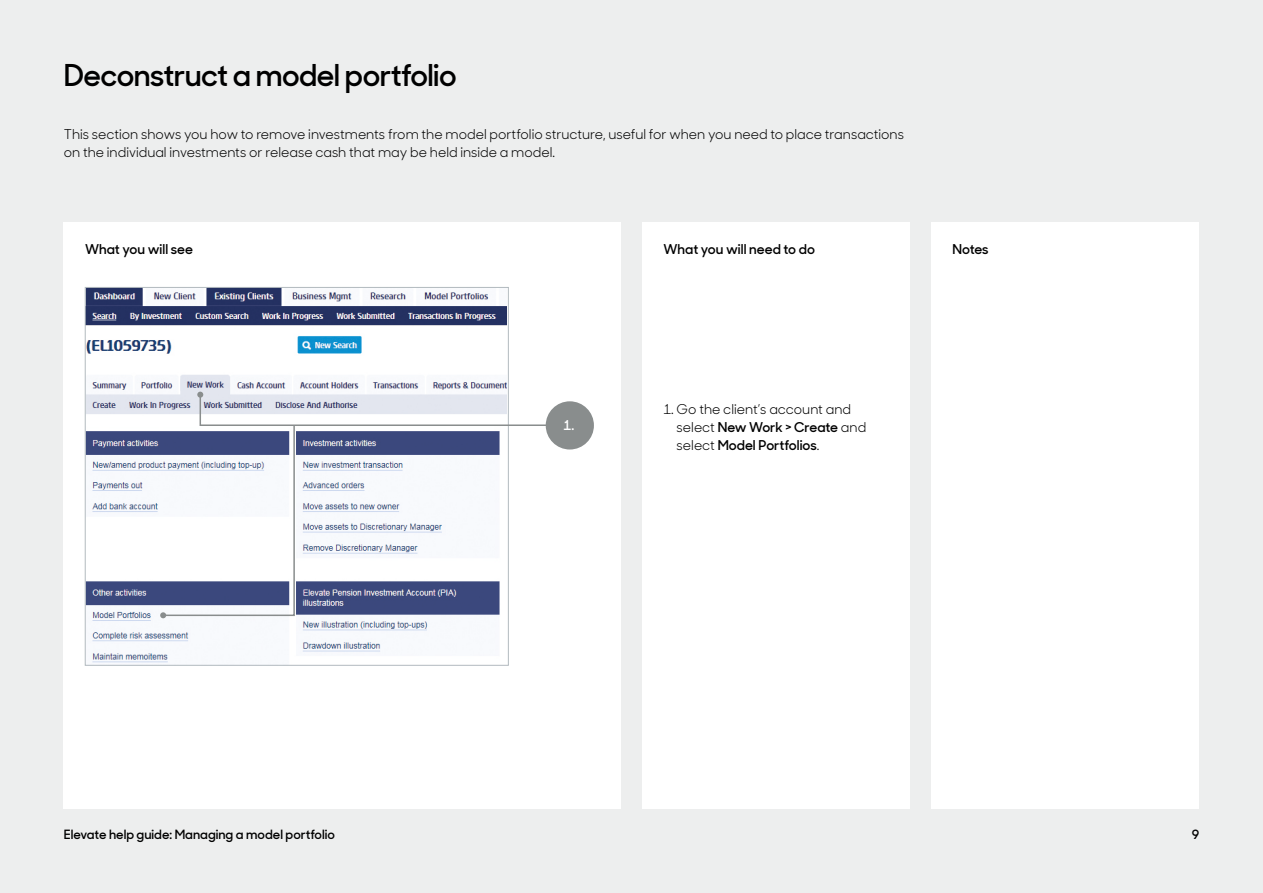
<style>
.page{position:relative;width:1263px;height:893px;background:#edeeee}
.page>*{position:absolute;margin:0;border:0;box-sizing:border-box;transform-origin:0 0}
.t1{font:600 30px "Sharp Sans Display No 1";letter-spacing:-.02em;color:#000}
.t2{font:13.5px/18px "Sharp Sans Display No 1";color:#000}
.t3{font:600 13.5px "Sharp Sans Display No 1";color:#000}
.t4{font:600 13.5px "Sharp Sans Display No 1";color:#fff}
.t5{font:600 12.75px "Sharp Sans Display No 1";color:#000}
.s1{font-weight:600}
</style>
<div class="page">
<div style="left:64px;top:222px;width:557px;height:587px;background:#fff"></div>
<div style="left:642px;top:222px;width:268px;height:587px;background:#fff"></div>
<div style="left:931px;top:222px;width:268px;height:587px;background:#fff"></div>
<img style="left:87px;top:289px;width:419px;height:374px">
<div style="left:546px;top:401px;width:48px;height:48px;background:#898d8d;border-radius:50%"></div>
<svg style="left:160px;top:392px;width:403px;height:226px"></svg>
<h1 class="t1" style="left:64px;top:52px;width:394px">Deconstruct a model portfolio</h1>
<p class="t2" style="left:64px;top:124px;width:842px">This section shows you how to remove investments from the model portfolio structure, useful for when you need to place transactions on the individual investments or release cash that may be held inside a model.</p>
<p class="t3" style="left:85px;top:238px;width:110px">What you will see</p>
<p class="t3" style="left:663px;top:238px;width:153px">What you will need to do</p>
<p class="t3" style="left:952px;top:238px;width:38px">Notes</p>
<p class="t4" style="left:564px;top:415px;width:12px">1.</p>
<p class="t2" style="left:677px;top:399px;width:191px;text-indent:-13px">1. Go the client’s account and select <span class="s1">New Work &gt; Create</span> and select <span class="s1">Model Portfolios</span>.</p>
<p class="t5" style="left:64px;top:824px;width:273px">Elevate help guide: Managing a model portfolio</p>
<p class="t5" style="left:1192px;top:824px;width:9px">9</p>
</div>
